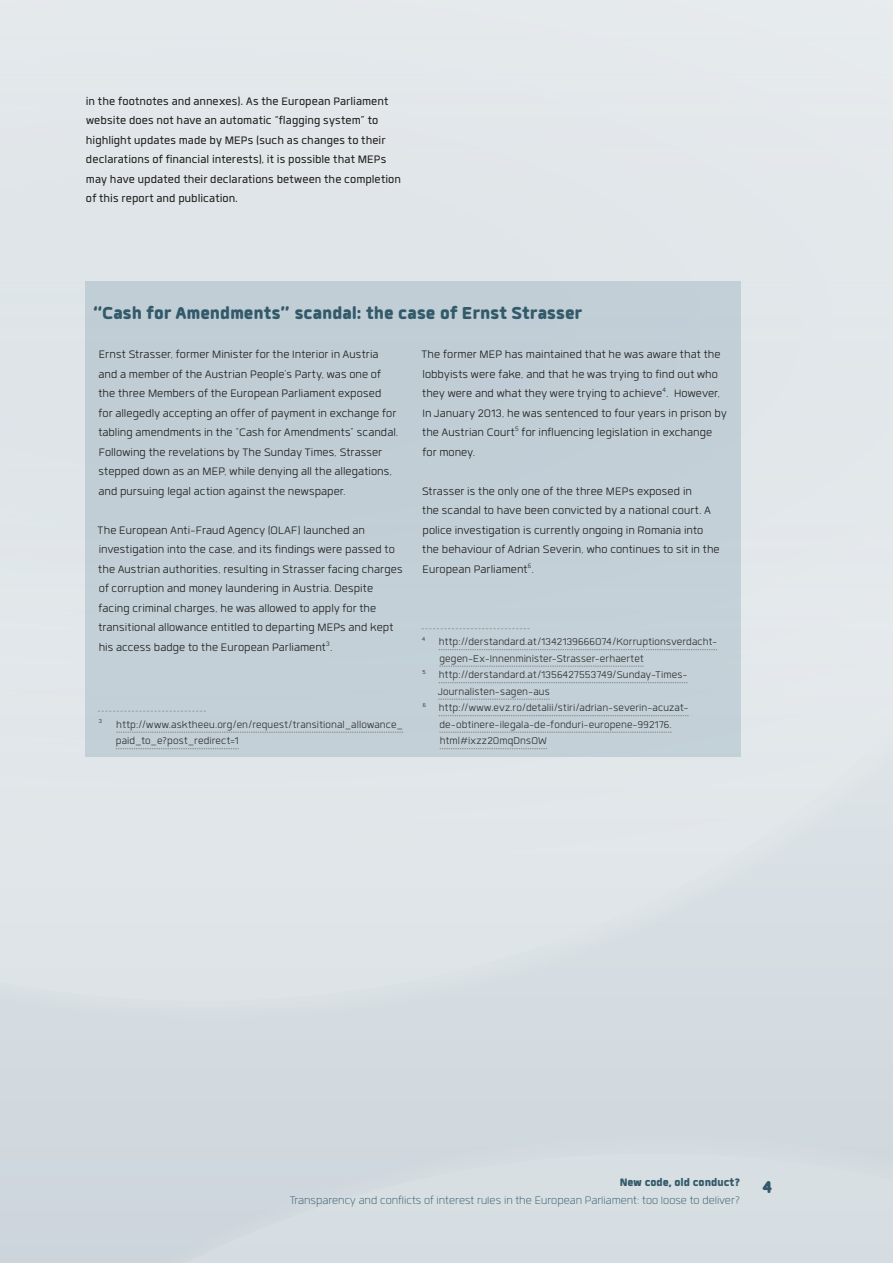
<style>
.page{position:relative;width:893px;height:1263px;background:#d3dbe0}
.page>*{position:absolute;margin:0;border:0;box-sizing:border-box;transform-origin:0 0}
.t1{font:900 24px "Quan Rounded";color:#335a6a}
.t2{font:15px/19.5px "Quan Rounded";letter-spacing:.005em;color:#1d1d1b}
.t3{font:15px/19.5px "Quan";letter-spacing:.005em;color:#1d1d1b}
.t4{font:300 15px "Quan Rounded";color:#335a6a}
.t5{font:900 15px "Quan";color:#335a6a}
.t6{font:13.5px/16.5px "Quan";letter-spacing:.01em;color:#2e2d2c}
</style>
<div class="page">
<div style="left:0;top:0;width:893px;height:1001px;background:#e1e6ea"></div>
<div style="left:85px;top:281px;width:655px;height:476px;background:#c2cfd7"></div>
<svg style="left:98px;top:711px;width:108px;height:1px"></svg>
<svg style="left:116px;top:732px;width:287px;height:1px"></svg>
<svg style="left:116px;top:748px;width:123px;height:1px"></svg>
<svg style="left:422px;top:628px;width:108px;height:1px"></svg>
<svg style="left:439px;top:649px;width:278px;height:1px"></svg>
<svg style="left:439px;top:666px;width:205px;height:1px"></svg>
<svg style="left:439px;top:682px;width:249px;height:1px"></svg>
<svg style="left:438px;top:699px;width:112px;height:1px"></svg>
<svg style="left:439px;top:715px;width:249px;height:1px"></svg>
<svg style="left:439px;top:732px;width:233px;height:1px"></svg>
<svg style="left:440px;top:748px;width:107px;height:1px"></svg>
<p class="t3" style="left:86px;top:91px;width:316px">in the footnotes and annexes). As the European Parliament website does not have an automatic “flagging system” to highlight updates made by MEPs (such as changes to their declarations of financial interests), it is possible that MEPs may have updated their declarations between the completion of this report and publication.</p>
<h1 class="t1" style="left:93px;top:301px;width:491px">“Cash for Amendments” scandal: the case of Ernst Strasser</h1>
<p class="t2" style="left:98px;top:344px;width:301px">Ernst Strasser, former Minister for the Interior in Austria and a member of the Austrian People’s Party, was one of the three Members of the European Parliament exposed for allegedly accepting an offer of payment in exchange for tabling amendments in the “Cash for Amendments” scandal.<br>Following the revelations by The Sunday Times, Strasser stepped down as an MEP, while denying all the allegations, and pursuing legal action against the newspaper.</p>
<p class="t2" style="left:98px;top:520px;width:307px">The European Anti-Fraud Agency (OLAF) launched an investigation into the case, and its findings were passed to the Austrian authorities, resulting in Strasser facing charges of corruption and money laundering in Austria. Despite facing criminal charges, he was allowed to apply for the transitional allowance entitled to departing MEPs and kept his access badge to the European Parliament<sup>3</sup>.</p>
<p class="t2" style="left:422px;top:344px;width:307px">The former MEP has maintained that he was aware that the lobbyists were fake, and that he was trying to find out who they were and what they were trying to achieve<sup>4</sup>. However, In January 2013, he was sentenced to four years in prison by the Austrian Court<sup>5</sup> for influencing legislation in exchange for money.</p>
<p class="t2" style="left:422px;top:481px;width:299px">Strasser is the only one of the three MEPs exposed in<br>the scandal to have been convicted by a national court. A police investigation is currently ongoing in Romania into the behaviour of Adrian Severin, who continues to sit in the European Parliament<sup>6</sup>.</p>
<p class="t6" style="left:422px;top:633px;width:297px"><sup>4</sup> http://derstandard.at/1342139666074/Korruptionsverdacht-</p>
<p class="t6" style="left:439px;top:650px;width:206px">gegen-Ex-Innenminister-Strasser-erhaertet</p>
<p class="t6" style="left:423px;top:666px;width:266px"><sup>5</sup> http://derstandard.at/1356427553749/Sunday-Times-</p>
<p class="t6" style="left:438px;top:683px;width:113px">Journalisten-sagen-aus</p>
<p class="t6" style="left:423px;top:699px;width:267px"><sup>6</sup> http://www.evz.ro/detalii/stiri/adrian-severin-acuzat-</p>
<p class="t6" style="left:439px;top:716px;width:234px">de-obtinere-ilegala-de-fonduri-europene-992176.</p>
<p class="t6" style="left:440px;top:732px;width:109px">html#ixzz20mqDnsOW</p>
<p class="t6" style="left:116px;top:716px;width:289px;text-indent:-17px"><sup>3</sup> http://www.asktheeu.org/en/request/transitional_allowance_ paid_to_e?post_redirect=1</p>
<p class="t5" style="left:620px;top:1175px;width:122px">New code, old conduct?</p>
<p class="t4" style="left:290px;top:1194px;width:452px">Transparency and conflicts of interest rules in the European Parliament: too loose to deliver?</p>
<h1 class="t1" style="left:763px;top:1175px;width:11px">4</h1>
</div>
